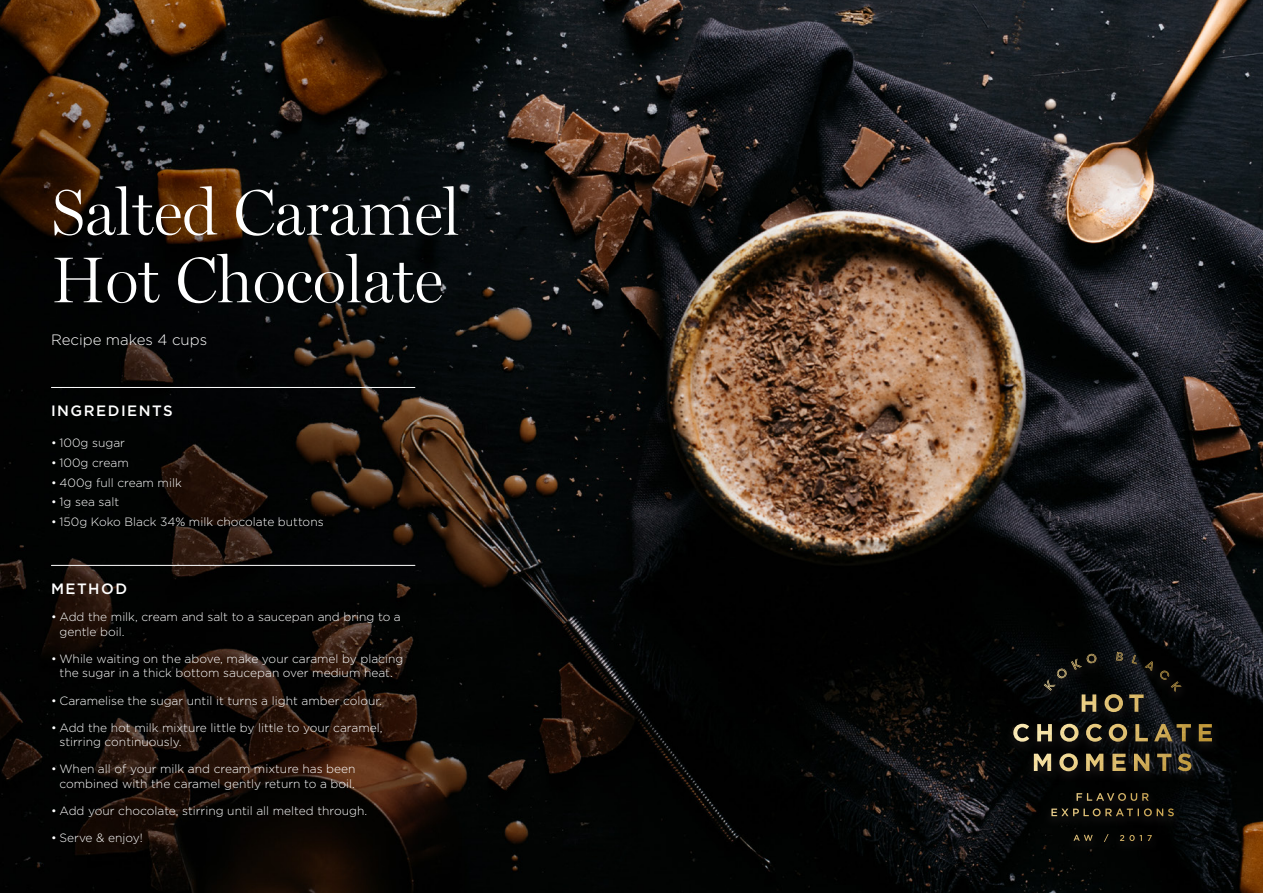
<style>
.page{position:relative;width:1263px;height:893px;background:#fff}
.page>*{position:absolute;margin:0;border:0;box-sizing:border-box;transform-origin:0 0}
.t1{font:300 65.1px/67.5px "Miller Display";color:#fff}
.t2{font:500 15px "Gotham";letter-spacing:.1em;color:#fff}
.t3{font:300 15px "Gotham";color:#fff}
.t4{font:300 12px/14.4px "Gotham";color:#fff}
</style>
<div class="page">
<img style="left:0;top:0;width:1263px;height:893px">
<hr style="left:51px;top:387px;width:364px;height:1px;background:#fff">
<hr style="left:51px;top:565px;width:364px;height:1px;background:#fff">
<div style="left:1005px;top:647px;width:217px;height:208px;background:#231f20;opacity:.75"></div>
<svg style="left:1013px;top:652px;width:199px;height:190px;background:#1a1912"></svg>
<img style="left:1086px;top:652px;width:37px;height:12px">
<p class="t1" style="left:51px;top:178px;width:410px">Salted Caramel<br>Hot Chocolate</p>
<p class="t3" style="left:51px;top:331px;width:158px">Recipe makes 4 cups</p>
<p class="t2" style="left:51px;top:401px;width:123px">INGREDIENTS</p>
<p class="t4" style="left:51px;top:435px;width:76px">• 100g sugar</p>
<p class="t4" style="left:51px;top:455px;width:79px">• 100g cream</p>
<p class="t4" style="left:51px;top:475px;width:132px">• 400g full cream milk</p>
<p class="t4" style="left:51px;top:495px;width:70px">• 1g sea salt</p>
<p class="t4" style="left:51px;top:514px;width:274px">• 150g Koko Black 34% milk chocolate buttons</p>
<p class="t2" style="left:51px;top:579px;width:78px">METHOD</p>
<p class="t4" style="left:60px;top:610px;width:343px;text-indent:-9px">• Add the milk, cream and salt to a saucepan and bring to a gentle boil.</p>
<p class="t4" style="left:51px;top:651px;width:354px;text-align:center">• While waiting on the above, make your caramel by placing the sugar in a thick bottom saucepan over medium heat.</p>
<p class="t4" style="left:51px;top:693px;width:332px">• Caramelise the sugar until it turns a light amber colour.</p>
<p class="t4" style="left:60px;top:720px;width:324px;text-indent:-9px">• Add the hot milk mixture little by little to your caramel, stirring continuously.</p>
<p class="t4" style="left:51px;top:761px;width:306px;text-align:right">• When all of your milk and cream mixture has been combined with the caramel gently return to a boil.</p>
<p class="t4" style="left:51px;top:803px;width:318px">• Add your chocolate, stirring until all melted through.</p>
<p class="t4" style="left:51px;top:830px;width:93px">• Serve &amp; enjoy!</p>
</div>
